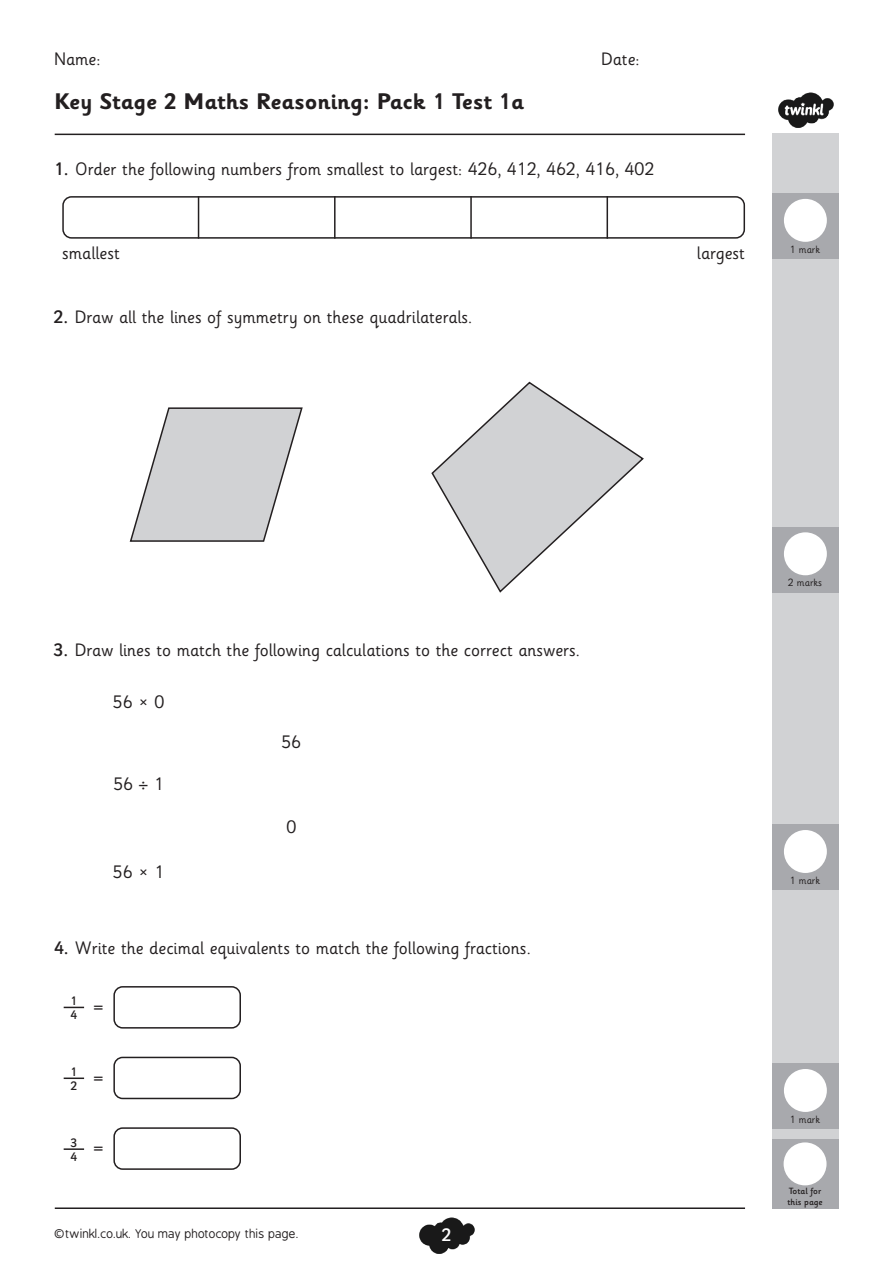
<style>
.page{position:relative;width:893px;height:1263px;background:#fff}
.page>*{position:absolute;margin:0;border:0;box-sizing:border-box;transform-origin:0 0}
.t1{font:700 22.5px "Sassoon Infant Rg";color:#231f20}
.t2{font:18px "Sassoon Infant Rg";color:#231f20}
.t3{font:500 18px "Sassoon Infant Md";color:#fff}
.t4{font:500 12.3px "Sassoon Infant Md";color:#231f20}
.t5{font:12px "B Preplay";color:#231f20}
.t6{font:10.5px "Sassoon Infant Rg";color:#231f20}
.t7{font:500 9px "Sassoon Infant Md";color:#231f20}
.s1{font-family:"Sassoon Infant Md";font-weight:500}
.s2{font-family:"Twinkl";font-weight:300}
</style>
<div class="page">
<img style="left:419px;top:1218px;width:56px;height:35px">
<div style="left:772px;top:134px;width:67px;height:1075px;background:#d1d2d4"></div>
<hr style="left:55px;top:134px;width:690px;height:1px;background:#231f20">
<hr style="left:55px;top:1207px;width:690px;height:2px;background:#231f20">
<div style="left:772px;top:1140px;width:67px;height:69px;background:#a8a9ad"></div>
<div style="left:772px;top:527px;width:67px;height:66px;background:#a8a9ad"></div>
<div style="left:784px;top:532px;width:43px;height:43px;background:#fff;border-radius:50%"></div>
<div style="left:772px;top:193px;width:67px;height:66px;background:#a8a9ad"></div>
<div style="left:784px;top:199px;width:43px;height:43px;background:#fff;border-radius:50%"></div>
<div style="left:772px;top:824px;width:67px;height:66px;background:#a8a9ad"></div>
<div style="left:784px;top:830px;width:43px;height:43px;background:#fff;border-radius:50%"></div>
<div style="left:772px;top:1063px;width:67px;height:66px;background:#a8a9ad"></div>
<div style="left:784px;top:1069px;width:43px;height:43px;background:#fff;border-radius:50%"></div>
<div style="left:784px;top:1142px;width:42px;height:43px;background:#fff;border-radius:50%"></div>
<img style="left:778px;top:92px;width:55px;height:36px">
<hr style="left:198px;top:196px;width:1px;height:43px;background:#231f20">
<hr style="left:334px;top:196px;width:2px;height:43px;background:#231f20">
<hr style="left:470px;top:196px;width:2px;height:43px;background:#231f20">
<hr style="left:607px;top:196px;width:1px;height:43px;background:#231f20">
<div style="left:62px;top:196px;width:683px;height:43px;border:2px solid #231f20;border-radius:9px"></div>
<svg style="left:129px;top:407px;width:174px;height:135px"></svg>
<svg style="left:431px;top:381px;width:213px;height:212px"></svg>
<svg style="left:64px;top:1007px;width:20px;height:1px"></svg>
<hr style="left:64px;top:1077px;width:20px;height:2px;background:#231f20">
<hr style="left:64px;top:1148px;width:20px;height:2px;background:#231f20">
<div style="left:113px;top:986px;width:128px;height:42px;border:2px solid #231f20;border-radius:9px"></div>
<div style="left:113px;top:1057px;width:128px;height:42px;border:2px solid #231f20;border-radius:9px"></div>
<div style="left:113px;top:1127px;width:128px;height:43px;border:2px solid #231f20;border-radius:9px"></div>
<p class="t2" style="left:54px;top:49px;width:48px">Name:</p>
<p class="t2" style="left:601px;top:49px;width:40px">Date:</p>
<p class="t1" style="left:54px;top:89px;width:471px">Key Stage 2 Maths Reasoning: Pack 1 Test 1a</p>
<p class="t2" style="left:54px;top:159px;width:602px"><span class="s1">1.</span> Order the following numbers from smallest to largest: 426, 412, 462, 416, 402</p>
<p class="t2" style="left:62px;top:243px;width:59px">smallest</p>
<p class="t2" style="left:697px;top:243px;width:50px">largest</p>
<p class="t2" style="left:53px;top:307px;width:420px"><span class="s1">2.</span> Draw all the lines of symmetry on these quadrilaterals.</p>
<p class="t6" style="left:790px;top:243px;width:32px">1 mark</p>
<p class="t2" style="left:53px;top:640px;width:528px"><span class="s1">3.</span> Draw lines to match the following calculations to the correct answers.</p>
<p class="t2" style="left:113px;top:692px;width:53px">56 <span class="s2">×</span> 0</p>
<p class="t2" style="left:113px;top:774px;width:52px">56 ÷ 1</p>
<p class="t2" style="left:113px;top:862px;width:53px">56 <span class="s2">×</span> 1</p>
<p class="t2" style="left:281px;top:732px;width:21px">56</p>
<p class="t2" style="left:286px;top:817px;width:11px">0</p>
<p class="t2" style="left:54px;top:938px;width:478px"><span class="s1">4.</span> Write the decimal equivalents to match the following fractions.</p>
<p class="t4" style="left:71px;top:994px;width:8px">1</p>
<p class="t4" style="left:71px;top:1008px;width:8px">4</p>
<p class="t2" style="left:93px;top:996px;width:11px">=</p>
<p class="t4" style="left:71px;top:1064px;width:8px">1</p>
<p class="t4" style="left:71px;top:1079px;width:8px">2</p>
<p class="t2" style="left:93px;top:1066px;width:11px">=</p>
<p class="t4" style="left:71px;top:1135px;width:8px">3</p>
<p class="t4" style="left:71px;top:1150px;width:8px">4</p>
<p class="t2" style="left:93px;top:1137px;width:11px">=</p>
<p class="t5" style="left:55px;top:1227px;width:246px">©twinkl.co.uk. You may photocopy this page.</p>
<p class="t3" style="left:442px;top:1225px;width:11px">2</p>
<p class="t6" style="left:788px;top:577px;width:36px">2 marks</p>
<p class="t6" style="left:790px;top:874px;width:32px">1 mark</p>
<p class="t6" style="left:790px;top:1113px;width:32px">1 mark</p>
<p class="t7" style="left:789px;top:1186px;width:34px">Total for</p>
<p class="t7" style="left:787px;top:1196px;width:37px">this page</p>
</div>
